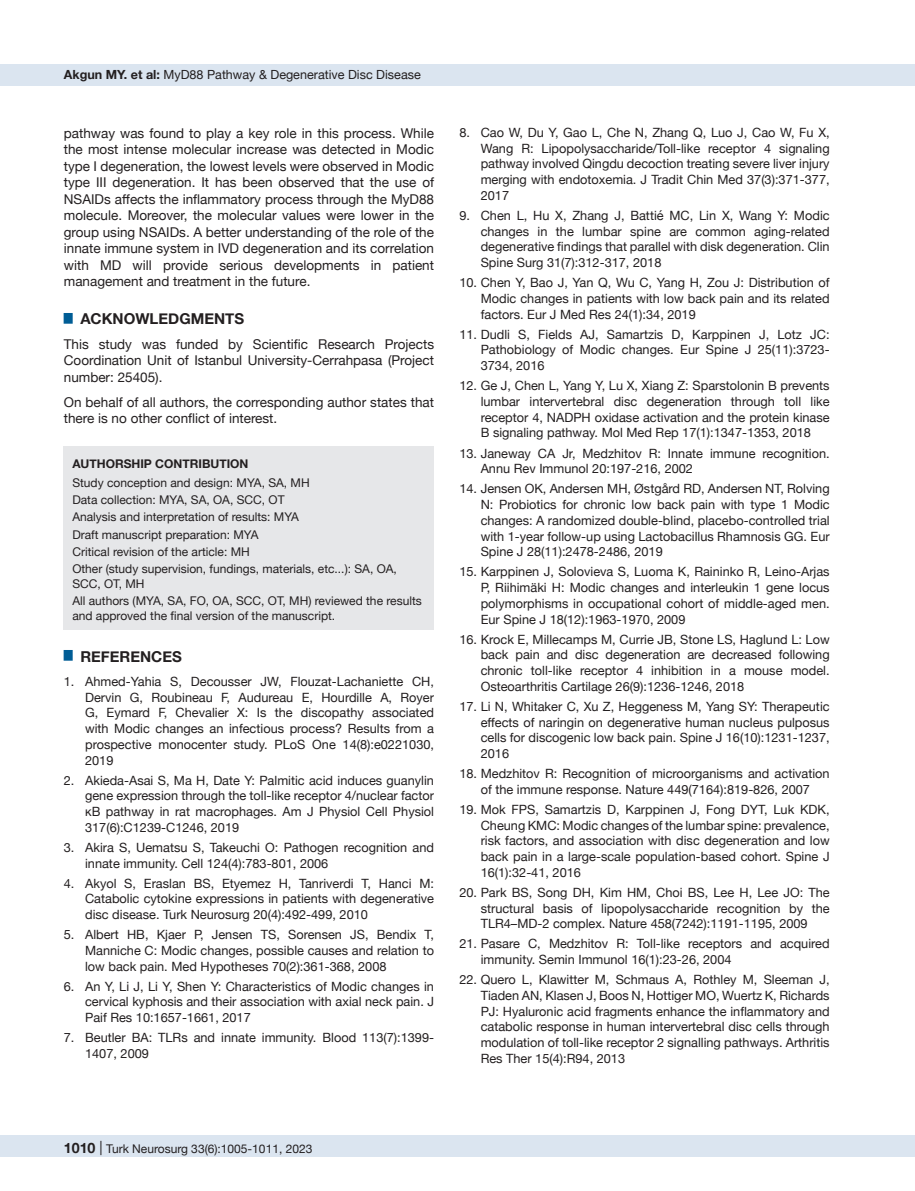
<style>
.page{position:relative;width:915px;height:1191px;background:#fff}
.page>*{position:absolute;margin:0;border:0;box-sizing:border-box;transform-origin:0 0}
.t1{font:700 15px "Helvetica Neue";color:#231f20}
.t2{font:13.5px/16.5px "Helvetica Neue";color:#231f20;text-align:justify}
.t3{font:12.75px/15.8px "Helvetica Neue";color:#231f20;text-align:justify}
.t4{font:12.6px "Helvetica Neue";color:#231f20}
.t5{font:12px/17.1px "Helvetica Neue";color:#231f20}
.t6{font:700 12px "Helvetica Neue";color:#231f20}
.s1{font-weight:700}
.s2{font-weight:700;font-size:14.25px}
.s3{font-size:14.25px}
</style>
<div class="page">
<div style="left:0;top:1135px;width:914px;height:22px;background:#dbe5f0"></div>
<div style="left:0;top:64px;width:914px;height:21px;background:#dbe5f0"></div>
<div style="left:64px;top:446px;width:370px;height:183px;background:#e6e7e9"></div>
<p class="t4" style="left:64px;top:66px;width:358px"><span class="s1">Akgun MY. et al:</span> MyD88 Pathway &amp; Degenerative Disc Disease</p>
<p class="t2" style="left:64px;top:125px;width:371px">pathway was found to play a key role in this process. While the most intense molecular increase was detected in Modic type I degeneration, the lowest levels were observed in Modic type III degeneration. It has been observed that the use of NSAIDs affects the inflammatory process through the MyD88 molecule. Moreover, the molecular values were lower in the group using NSAIDs. A better understanding of the role of the innate immune system in IVD degeneration and its correlation with MD will provide serious developments in patient management and treatment in the future.</p>
<p class="t1" style="left:64px;top:307px;width:182px"><sup>█</sup> ACKNOWLEDGMENTS</p>
<p class="t2" style="left:64px;top:337px;width:371px">This study was funded by Scientific Research Projects Coordination Unit of Istanbul University-Cerrahpasa (Project number: 25405).</p>
<p class="t2" style="left:64px;top:395px;width:371px">On behalf of all authors, the corresponding author states that there is no other conflict of interest.</p>
<p class="t6" style="left:72px;top:454px;width:177px">AUTHORSHIP CONTRIBUTION</p>
<p class="t5" style="left:72px;top:475px;width:326px">Study conception and design: MYA, SA, MH<br>Data collection: MYA, SA, OA, SCC, OT<br>Analysis and interpretation of results: MYA<br>Draft manuscript preparation: MYA<br>Critical revision of the article: MH<br>Other (study supervision, fundings, materials, etc...): SA, OA,</p>
<p class="t5" style="left:72px;top:576px;width:351px">SCC, OT, MH<br>All authors (MYA, SA, FO, OA, SCC, OT, MH) reviewed the results</p>
<p class="t5" style="left:72px;top:608px;width:264px">and approved the final version of the manuscript.</p>
<p class="t1" style="left:64px;top:644px;width:119px"><sup>█</sup> REFERENCES</p>
<p class="t3" style="left:85px;top:674px;width:350px;text-indent:-21px">1. Ahmed-Yahia S, Decousser JW, Flouzat-Lachaniette CH, Dervin G, Roubineau F, Audureau E, Hourdille A, Royer G, Eymard F, Chevalier X: Is the discopathy associated with Modic changes an infectious process? Results from a prospective monocenter study. PLoS One 14(8):e0221030, 2019</p>
<p class="t3" style="left:85px;top:773px;width:350px;text-indent:-21px">2. Akieda-Asai S, Ma H, Date Y: Palmitic acid induces guanylin gene expression through the toll-like receptor 4/nuclear factor κB pathway in rat macrophages. Am J Physiol Cell Physiol 317(6):C1239-C1246, 2019</p>
<p class="t3" style="left:85px;top:840px;width:350px;text-indent:-21px">3. Akira S, Uematsu S, Takeuchi O: Pathogen recognition and innate immunity. Cell 124(4):783-801, 2006</p>
<p class="t3" style="left:85px;top:876px;width:350px;text-indent:-21px">4. Akyol S, Eraslan BS, Etyemez H, Tanriverdi T, Hanci M:<br>Catabolic cytokine expressions in patients with degenerative disc disease. Turk Neurosurg 20(4):492-499, 2010</p>
<p class="t3" style="left:85px;top:927px;width:350px;text-indent:-21px">5. Albert HB, Kjaer P, Jensen TS, Sorensen JS, Bendix T, Manniche C: Modic changes, possible causes and relation to low back pain. Med Hypotheses 70(2):361-368, 2008</p>
<p class="t3" style="left:85px;top:979px;width:350px;text-indent:-21px">6. An Y, Li J, Li Y, Shen Y: Characteristics of Modic changes in cervical kyphosis and their association with axial neck pain. J Paif Res 10:1657-1661, 2017</p>
<p class="t3" style="left:85px;top:1030px;width:350px;text-indent:-21px">7. Beutler BA: TLRs and innate immunity. Blood 113(7):1399-<br>1407, 2009</p>
<p class="t3" style="left:480px;top:125px;width:350px;text-indent:-21px">8. Cao W, Du Y, Gao L, Che N, Zhang Q, Luo J, Cao W, Fu X, Wang R: Lipopolysaccharide/Toll-like receptor 4 signaling pathway involved Qingdu decoction treating severe liver injury merging with endotoxemia. J Tradit Chin Med 37(3):371-377, 2017</p>
<p class="t3" style="left:480px;top:208px;width:350px;text-indent:-21px">9. Chen L, Hu X, Zhang J, Battié MC, Lin X, Wang Y: Modic changes in the lumbar spine are common aging-related degenerative findings that parallel with disk degeneration. Clin Spine Surg 31(7):312-317, 2018</p>
<p class="t3" style="left:480px;top:275px;width:350px;text-indent:-21px">10. Chen Y, Bao J, Yan Q, Wu C, Yang H, Zou J: Distribution of Modic changes in patients with low back pain and its related factors. Eur J Med Res 24(1):34, 2019</p>
<p class="t3" style="left:480px;top:327px;width:350px;text-indent:-21px">11. Dudli S, Fields AJ, Samartzis D, Karppinen J, Lotz JC:<br>Pathobiology of Modic changes. Eur Spine J 25(11):3723- 3734, 2016</p>
<p class="t3" style="left:480px;top:378px;width:350px;text-indent:-21px">12. Ge J, Chen L, Yang Y, Lu X, Xiang Z: Sparstolonin B prevents lumbar intervertebral disc degeneration through toll like receptor 4, NADPH oxidase activation and the protein kinase B signaling pathway. Mol Med Rep 17(1):1347-1353, 2018</p>
<p class="t3" style="left:480px;top:446px;width:350px;text-indent:-21px">13. Janeway CA Jr, Medzhitov R: Innate immune recognition.<br>Annu Rev Immunol 20:197-216, 2002</p>
<p class="t3" style="left:480px;top:481px;width:350px;text-indent:-21px">14. Jensen OK, Andersen MH, Østgård RD, Andersen NT, Rolving N: Probiotics for chronic low back pain with type 1 Modic changes: A randomized double-blind, placebo-controlled trial with 1-year follow-up using Lactobacillus Rhamnosis GG. Eur Spine J 28(11):2478-2486, 2019</p>
<p class="t3" style="left:480px;top:564px;width:350px;text-indent:-21px">15. Karppinen J, Solovieva S, Luoma K, Raininko R, Leino-Arjas P, Riihimäki H: Modic changes and interleukin 1 gene locus polymorphisms in occupational cohort of middle-aged men.<br>Eur Spine J 18(12):1963-1970, 2009</p>
<p class="t3" style="left:480px;top:632px;width:350px;text-indent:-21px">16. Krock E, Millecamps M, Currie JB, Stone LS, Haglund L: Low back pain and disc degeneration are decreased following chronic toll-like receptor 4 inhibition in a mouse model.<br>Osteoarthritis Cartilage 26(9):1236-1246, 2018</p>
<p class="t3" style="left:480px;top:699px;width:350px;text-indent:-21px">17. Li N, Whitaker C, Xu Z, Heggeness M, Yang SY: Therapeutic effects of naringin on degenerative human nucleus pulposus cells for discogenic low back pain. Spine J 16(10):1231-1237, 2016</p>
<p class="t3" style="left:459px;top:766px;width:371px;text-align:center">18. Medzhitov R: Recognition of microorganisms and activation of the immune response. Nature 449(7164):819-826, 2007</p>
<p class="t3" style="left:480px;top:802px;width:350px;text-indent:-21px">19. Mok FPS, Samartzis D, Karppinen J, Fong DYT, Luk KDK, Cheung KMC: Modic changes of the lumbar spine: prevalence, risk factors, and association with disc degeneration and low back pain in a large-scale population-based cohort. Spine J 16(1):32-41, 2016</p>
<p class="t3" style="left:480px;top:885px;width:350px;text-indent:-21px">20. Park BS, Song DH, Kim HM, Choi BS, Lee H, Lee JO: The structural basis of lipopolysaccharide recognition by the TLR4–MD-2 complex. Nature 458(7242):1191-1195, 2009</p>
<p class="t3" style="left:480px;top:936px;width:350px;text-indent:-21px">21. Pasare C, Medzhitov R: Toll-like receptors and acquired immunity. Semin Immunol 16(1):23-26, 2004</p>
<p class="t3" style="left:480px;top:972px;width:350px;text-indent:-21px">22. Quero L, Klawitter M, Schmaus A, Rothley M, Sleeman J, Tiaden AN, Klasen J, Boos N, Hottiger MO, Wuertz K, Richards PJ: Hyaluronic acid fragments enhance the inflammatory and catabolic response in human intervertebral disc cells through modulation of toll-like receptor 2 signalling pathways. Arthritis Res Ther 15(4):R94, 2013</p>
<p class="t5" style="left:63px;top:1141px;width:250px"><span class="s2">1010</span> <span class="s3">|</span> Turk Neurosurg 33(6):1005-1011, 2023</p>
</div>
